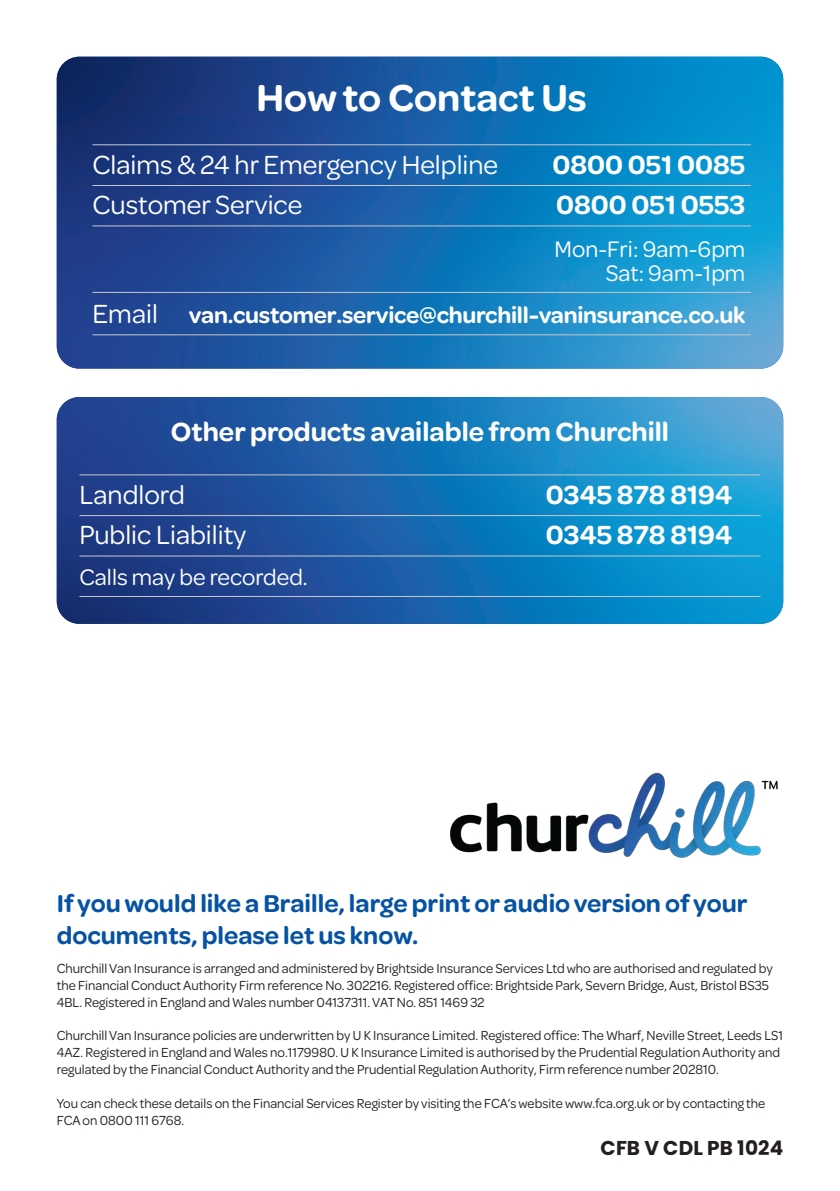
<style>
.page{position:relative;width:840px;height:1191px;background:#fff}
.page>*{position:absolute;margin:0;border:0;box-sizing:border-box;transform-origin:0 0}
.t1{font:600 40px "Omnes";color:#fff}
.t2{font:600 28px "Omnes";color:#fff}
.t3{font:28px "Omnes";color:#fff}
.t4{font:600 26px/32px "Omnes";color:#0652a3}
.t5{font:600 24px "Omnes";letter-spacing:-.01em;color:#fff}
.t6{font:24px/24px "Omnes";color:#fff;text-align:right}
.t7{font:700 20px "Poppins";letter-spacing:.005em;color:#231f20}
.t8{font:14px/16.8px "Omnes";color:#231f20}
.s1{font-weight:400;font-size:28px}
</style>
<div class="page">
<img style="left:57px;top:57px;width:725px;height:312px">
<hr style="left:92px;top:144px;width:658px;height:1px;background:#c7c8ca">
<hr style="left:92px;top:185px;width:658px;height:1px;background:#c7c8ca">
<hr style="left:92px;top:225px;width:658px;height:1px;background:#c7c8ca">
<hr style="left:92px;top:292px;width:658px;height:1px;background:#c7c8ca">
<hr style="left:92px;top:334px;width:658px;height:1px;background:#c7c8ca">
<img style="left:57px;top:397px;width:725px;height:227px">
<hr style="left:79px;top:474px;width:681px;height:1px;background:#c7c8ca">
<hr style="left:79px;top:515px;width:681px;height:1px;background:#c7c8ca">
<hr style="left:79px;top:555px;width:681px;height:1px;background:#c7c8ca">
<hr style="left:79px;top:596px;width:681px;height:1px;background:#c7c8ca">
<img style="left:449px;top:772px;width:329px;height:86px">
<h1 class="t1" style="left:256px;top:69px;width:332px">How to Contact Us</h1>
<h2 class="t3" style="left:92px;top:146px;width:407px">Claims &amp; 24 hr Emergency Helpline</h2>
<h2 class="t2" style="left:552px;top:145px;width:194px">0800 051 0085</h2>
<h2 class="t3" style="left:92px;top:186px;width:211px">Customer Service</h2>
<h2 class="t2" style="left:555px;top:185px;width:190px">0800 051 0553</h2>
<h3 class="t6" style="left:554px;top:235px;width:192px">Mon-Fri: 9am-6pm<br>Sat: 9am-1pm</h3>
<h3 class="t5" style="left:92px;top:298px;width:654px"><span class="s1">Email</span> van.customer.service@churchill-vaninsurance.co.uk</h3>
<h2 class="t2" style="left:171px;top:412px;width:499px">Other products available from Churchill</h2>
<h2 class="t3" style="left:79px;top:476px;width:107px">Landlord</h2>
<h2 class="t2" style="left:545px;top:475px;width:187px">0345 878 8194</h2>
<h2 class="t3" style="left:79px;top:516px;width:168px">Public Liability</h2>
<h2 class="t2" style="left:545px;top:515px;width:187px">0345 878 8194</h2>
<h3 class="t6" style="left:79px;top:563px;width:230px">Calls may be recorded.</h3>
<h3 class="t4" style="left:57px;top:885px;width:692px">If you would like a Braille, large print or audio version of your documents, please let us know.</h3>
<p class="t8" style="left:57px;top:959px;width:717px">Churchill Van Insurance is arranged and administered by Brightside Insurance Services Ltd who are authorised and regulated by the Financial Conduct Authority Firm reference No. 302216. Registered office: Brightside Park, Severn Bridge, Aust, Bristol BS35<br>4BL. Registered in England and Wales number 04137311. VAT No. 851 1469 32</p>
<p class="t8" style="left:57px;top:1026px;width:727px">Churchill Van Insurance policies are underwritten by U K Insurance Limited. Registered office: The Wharf, Neville Street, Leeds LS1<br>4AZ. Registered in England and Wales no.1179980. U K Insurance Limited is authorised by the Prudential Regulation Authority and regulated by the Financial Conduct Authority and the Prudential Regulation Authority, Firm reference number 202810.</p>
<p class="t8" style="left:57px;top:1093px;width:709px">You can check these details on the Financial Services Register by visiting the FCA’s website www.fca.org.uk or by contacting the<br>FCA on 0800 111 6768.</p>
<h3 class="t7" style="left:600px;top:1136px;width:184px">CFB V CDL PB 1024</h3>
</div>
